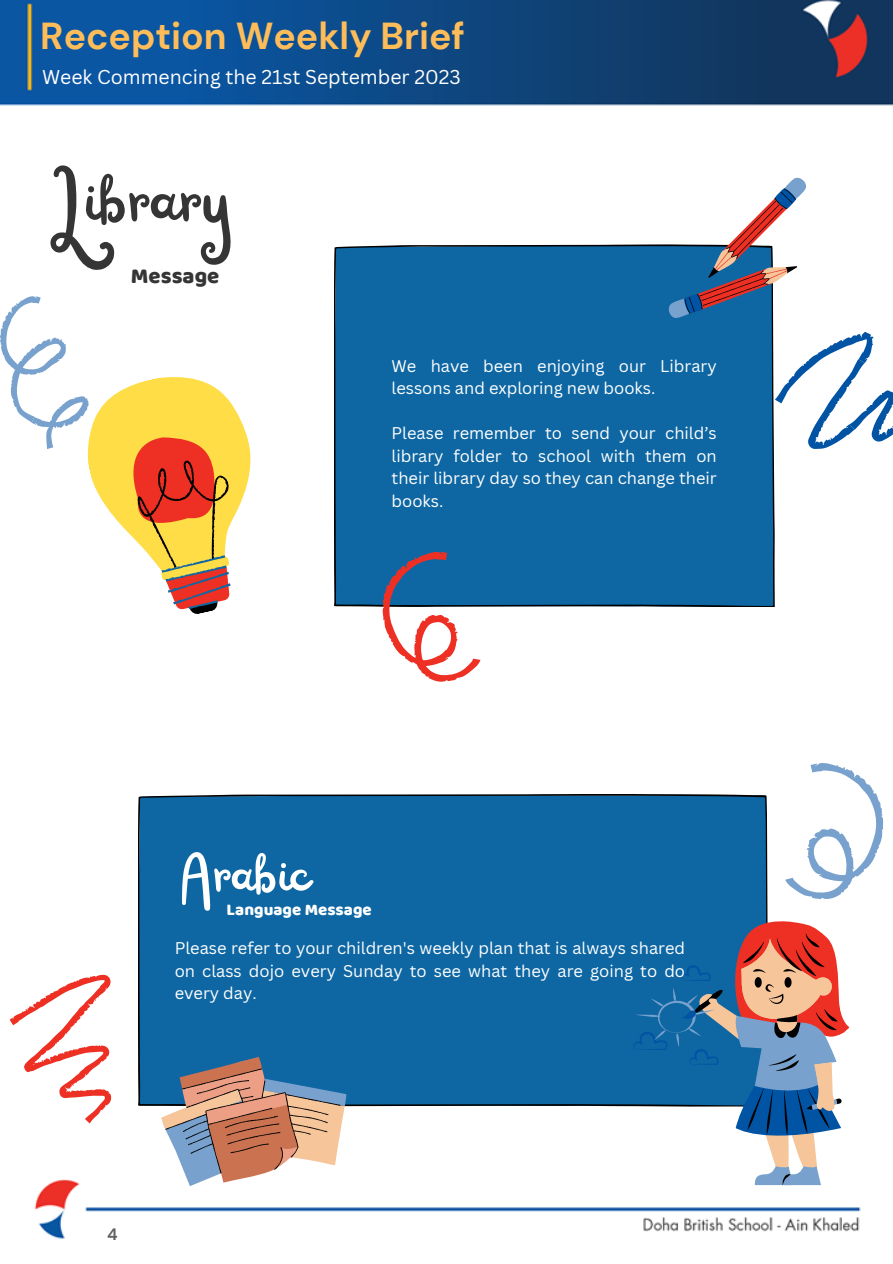
<style>
.page{position:relative;width:893px;height:1264px;background:#fff}
.page>*{position:absolute;margin:0;border:0;box-sizing:border-box;transform-origin:0 0}
.t1{font:78.15px "Railey";color:#353535}
.t2{font:63.75px "Railey";color:#fff}
.t3{font:700 37.5px "DM Sans";color:#ffbd59}
.t4{font:22.2px "Baloo Thambi";color:#353535}
.t5{font:19.5px "Canva Sans";color:#fff}
.t6{font:16.8px "Baloo Thambi";color:#fff}
.t7{font:16.5px/22.5px "Canva Sans";color:#fff;text-align:justify}
.t8{font:700 16.5px "DM Sans";color:#616161}
</style>
<div class="page">
<img style="left:0;top:0;width:892px;height:1239px">
<div style="left:138px;top:794px;width:630px;height:312px;background:#0e67a3"></div>
<svg style="left:633px;top:914px;width:216px;height:271px"></svg>
<svg style="left:157px;top:1052px;width:202px;height:149px"></svg>
<svg style="left:10px;top:974px;width:101px;height:149px"></svg>
<svg style="left:785px;top:763px;width:98px;height:136px"></svg>
<svg style="left:774px;top:332px;width:118px;height:117px"></svg>
<svg style="left:0;top:296px;width:89px;height:153px"></svg>
<svg style="left:73px;top:361px;width:202px;height:232px"></svg>
<svg style="left:118px;top:426px;width:137px;height:196px"></svg>
<div style="left:334px;top:244px;width:440px;height:363px;background:#0e67a3"></div>
<svg style="left:378px;top:549px;width:104px;height:137px"></svg>
<svg style="left:666px;top:176px;width:141px;height:142px"></svg>
<p class="t3" style="left:40px;top:11px;width:426px">Reception Weekly Brief</p>
<p class="t5" style="left:42px;top:64px;width:420px">Week Commencing the 21st September 2023</p>
<p class="t1" style="left:47px;top:159px;width:186px">Library</p>
<p class="t4" style="left:131px;top:259px;width:90px">Message</p>
<p class="t7" style="left:391px;top:354px;width:327px">We have been enjoying our Library lessons and exploring new books.</p>
<p class="t7" style="left:391px;top:421px;width:327px">Please remember to send your child’s library folder to school with them on their library day so they can change their books.</p>
<p class="t2" style="left:178px;top:840px;width:132px">Arabic</p>
<p class="t6" style="left:226px;top:897px;width:147px">Language Message</p>
<p class="t7" style="left:175px;top:936px;width:512px">Please refer to your children's weekly plan that is always shared on class dojo every Sunday to see what they are going to do every day.</p>
<p class="t8" style="left:107px;top:1223px;width:12px">4</p>
</div>
